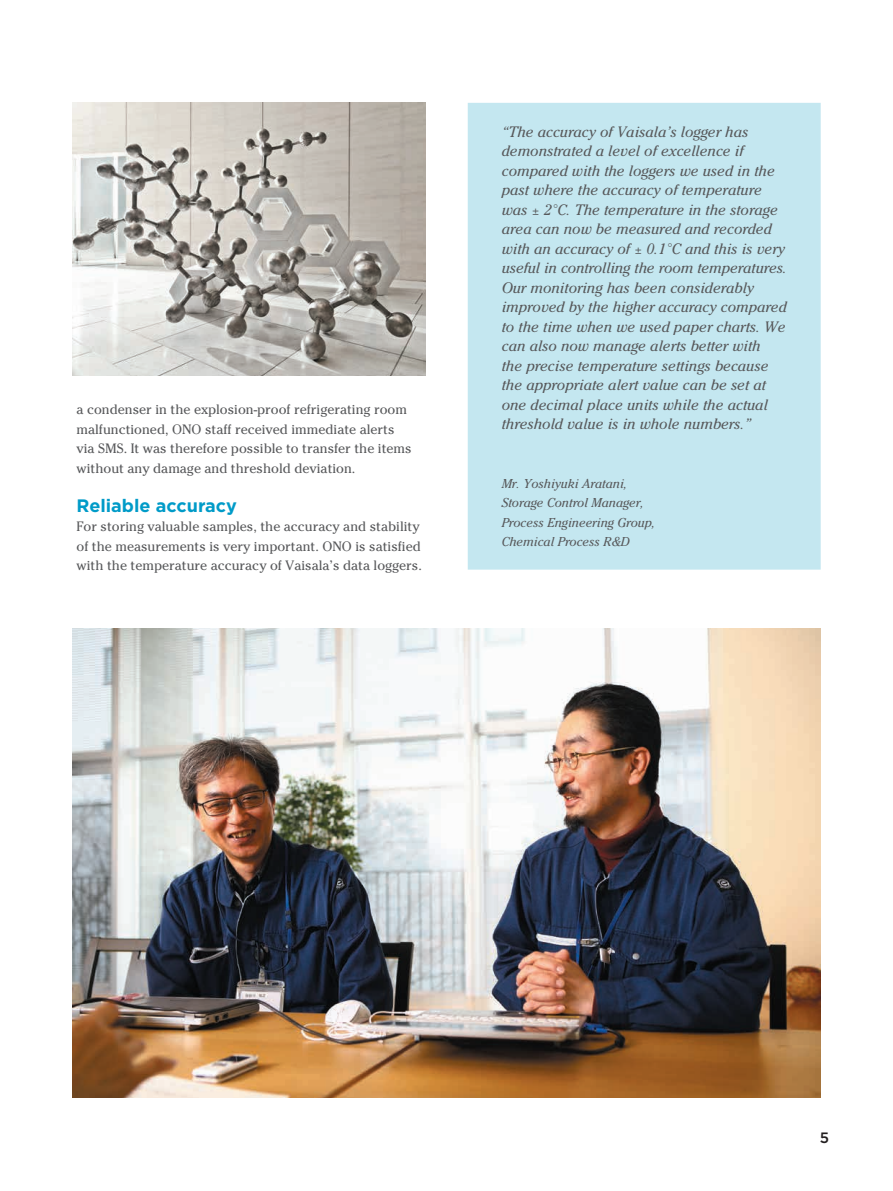
<style>
.page{position:relative;width:893px;height:1191px;background:#fff}
.page>*{position:absolute;margin:0;border:0;box-sizing:border-box;transform-origin:0 0}
.t1{font:700 18px "Gotham";color:#009bc8}
.t2{font:italic 15px/19.5px "Cheltenham Std";color:#57585a}
.t3{font:500 15px "Gotham";color:#231f20}
.t4{font:13.5px/19.5px "Cheltenham Std";color:#57585a}
.t5{font:italic 12.75px/19.5px "Cheltenham Std";color:#57585a}
</style>
<div class="page">
<img style="left:72px;top:102px;width:353px;height:273px">
<img style="left:72px;top:629px;width:749px;height:468px">
<div style="left:468px;top:103px;width:353px;height:466px;background:#c4e7f0"></div>
<p class="t4" style="left:77px;top:400px;width:337px">a condenser in the explosion-proof refrigerating room malfunctioned, ONO staff received immediate alerts via SMS. It was therefore possible to transfer the items without any damage and threshold deviation.</p>
<p class="t1" style="left:77px;top:493px;width:162px">Reliable accuracy</p>
<p class="t4" style="left:77px;top:517px;width:347px">For storing valuable samples, the accuracy and stability of the measurements is very important. ONO is satisfied with the temperature accuracy of Vaisala’s data loggers.</p>
<p class="t2" style="left:502px;top:122px;width:287px">“The accuracy of Vaisala’s logger has demonstrated a level of excellence if compared with the loggers we used in the past where the accuracy of temperature was ± 2°C. The temperature in the storage area can now be measured and recorded with an accuracy of ± 0.1°C and this is very useful in controlling the room temperatures.<br>Our monitoring has been considerably improved by the higher accuracy compared to the time when we used paper charts. We can also now manage alerts better with<br>the precise temperature settings because the appropriate alert value can be set at one decimal place units while the actual threshold value is in whole numbers.”</p>
<p class="t5" style="left:502px;top:473px;width:155px">Mr. Yoshiyuki Aratani,<br>Storage Control Manager,<br>Process Engineering Group,<br>Chemical Process R&amp;D</p>
<p class="t3" style="left:820px;top:1128px;width:11px">5</p>
</div>
